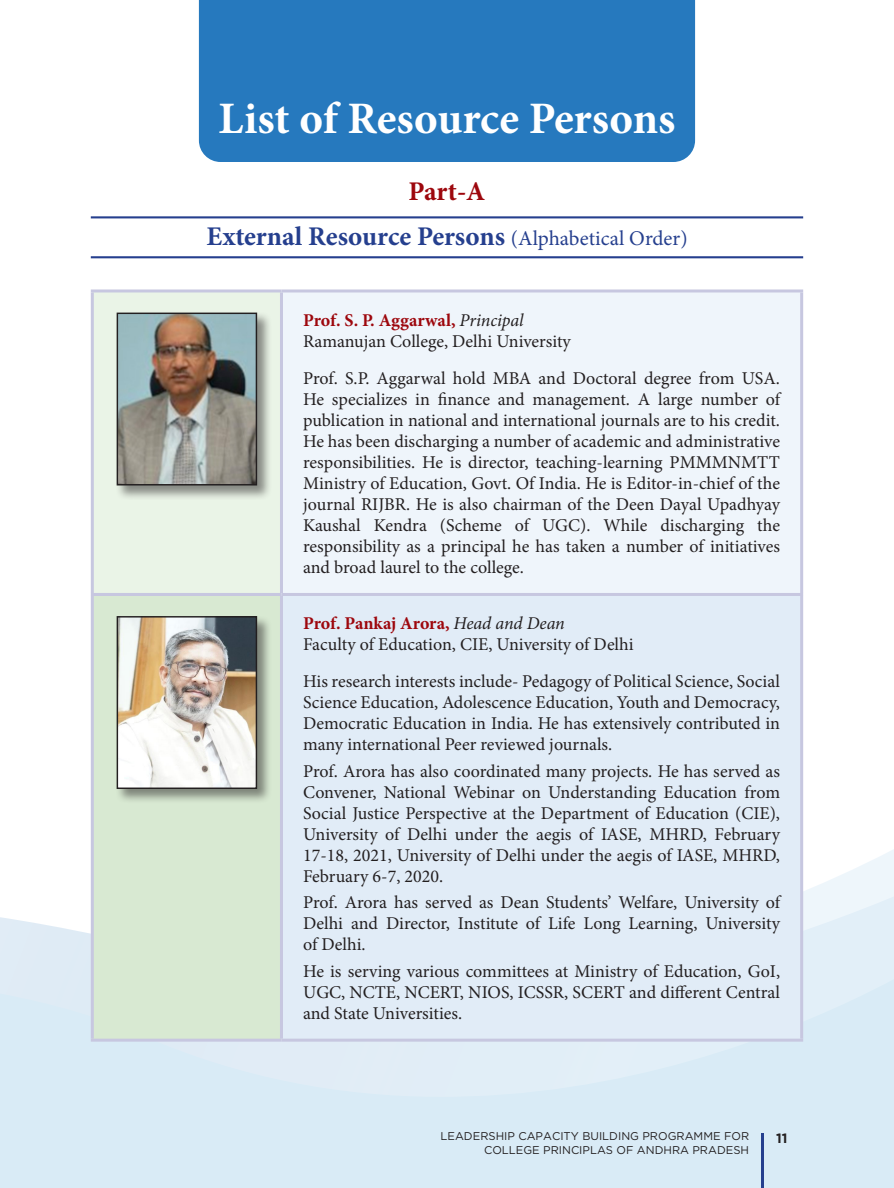
<style>
.page{position:relative;width:894px;height:1188px;background:#fff}
.page>*{position:absolute;margin:0;border:0;box-sizing:border-box;transform-origin:0 0}
.Body_Text{font:700 45px "Minion Pro";color:#fff}
.t1{font:700 27px "Minion Pro";color:#253f8e}
.Body_Text-2{font:700 27px "Minion Pro";color:#9d070d}
.Table_Text_Justify{font:18px/21px "Minion Pro";color:#231f20;text-align:justify}
.Tabe_Name{font:18px/21px "Minion Pro";color:#231f20}
.t2{font:700 13.5px "Gotham";color:#231f20}
.t3{font:11.25px/13.5px "Gotham";color:#231f20;text-align:right}
.s1{font-weight:400;font-size:21px}
.s2{font-weight:700;color:#9d070d}
.s3{font-style:italic}
</style>
<div class="page">
<svg style="left:0;top:878px;width:893px;height:310px;background:#dcecf6"></svg>
<hr style="left:761px;top:1133px;width:2px;height:55px;background:#253f8e">
<div style="left:199px;top:0;width:495px;height:162px;background:#2679be"></div>
<hr style="left:91px;top:216px;width:711px;height:2px;background:#253f8e">
<hr style="left:91px;top:256px;width:711px;height:2px;background:#253f8e">
<div style="left:92px;top:291px;width:189px;height:303px;background:#eaf4e7"></div>
<div style="left:281px;top:291px;width:520px;height:303px;background:#eff5fb"></div>
<div style="left:92px;top:594px;width:189px;height:446px;background:#d8e9d2"></div>
<div style="left:281px;top:594px;width:520px;height:446px;background:#e1ecf7"></div>
<hr style="left:91px;top:289px;width:190px;height:3px;background:#c7c7e0">
<hr style="left:91px;top:292px;width:3px;height:301px;background:#c7c7e0">
<hr style="left:281px;top:289px;width:521px;height:3px;background:#c7c7e0">
<hr style="left:280px;top:292px;width:3px;height:301px;background:#c7c7e0">
<hr style="left:799px;top:292px;width:3px;height:301px;background:#c7c7e0">
<hr style="left:91px;top:593px;width:190px;height:3px;background:#c7c7e0">
<hr style="left:91px;top:596px;width:3px;height:443px;background:#c7c7e0">
<hr style="left:281px;top:593px;width:521px;height:3px;background:#c7c7e0">
<hr style="left:280px;top:596px;width:3px;height:443px;background:#c7c7e0">
<hr style="left:799px;top:596px;width:3px;height:443px;background:#c7c7e0">
<hr style="left:91px;top:1039px;width:190px;height:3px;background:#c7c7e0">
<hr style="left:281px;top:1039px;width:521px;height:3px;background:#c7c7e0">
<div style="left:115px;top:311px;width:157px;height:189px;background:#231f20;opacity:.5"></div>
<img style="left:119px;top:315px;width:136px;height:169px">
<div style="left:117px;top:313px;width:140px;height:173px;border:1px solid #231f20"></div>
<div style="left:115px;top:615px;width:157px;height:189px;background:#231f20;opacity:.5"></div>
<img style="left:119px;top:618px;width:136px;height:169px">
<div style="left:117px;top:616px;width:140px;height:173px;border:1px solid #231f20"></div>
<p class="Body_Text" style="left:218px;top:87px;width:458px">List of Resource Persons</p>
<p class="Body_Text-2" style="left:408px;top:173px;width:78px">Part-A</p>
<p class="t1" style="left:206px;top:218px;width:482px">External Resource Persons <span class="s1">(Alphabetical Order)</span></p>
<p class="Tabe_Name" style="left:303px;top:310px;width:269px"><span class="s2">Prof. S. P. Aggarwal,</span> <span class="s3">Principal<br></span>Ramanujan College, Delhi University</p>
<p class="Table_Text_Justify" style="left:303px;top:368px;width:478px">Prof. S.P. Aggarwal hold MBA and Doctoral degree from USA.<br>He specializes in finance and management. A large number of publication in national and international journals are to his credit.<br>He has been discharging a number of academic and administrative responsibilities. He is director, teaching-learning PMMMNMTT Ministry of Education, Govt. Of India. He is Editor-in-chief of the journal RIJBR. He is also chairman of the Deen Dayal Upadhyay Kaushal Kendra (Scheme of UGC). While discharging the responsibility as a principal he has taken a number of initiatives and broad laurel to the college.</p>
<p class="Tabe_Name" style="left:303px;top:613px;width:332px"><span class="s2">Prof. Pankaj Arora,</span> <span class="s3">Head and Dean<br></span>Faculty of Education, CIE, University of Delhi</p>
<p class="Table_Text_Justify" style="left:303px;top:671px;width:478px">His research interests include- Pedagogy of Political Science, Social Science Education, Adolescence Education, Youth and Democracy, Democratic Education in India. He has extensively contributed in many international Peer reviewed journals.</p>
<p class="Table_Text_Justify" style="left:303px;top:761px;width:478px">Prof. Arora has also coordinated many projects. He has served as Convener, National Webinar on Understanding Education from Social Justice Perspective at the Department of Education (CIE), University of Delhi under the aegis of IASE, MHRD, February 17-18, 2021, University of Delhi under the aegis of IASE, MHRD, February 6-7, 2020.</p>
<p class="Table_Text_Justify" style="left:303px;top:892px;width:478px">Prof. Arora has served as Dean Students’ Welfare, University of Delhi and Director, Institute of Life Long Learning, University of Delhi.</p>
<p class="Table_Text_Justify" style="left:303px;top:960px;width:478px">He is serving various committees at Ministry of Education, GoI, UGC, NCTE, NCERT, NIOS, ICSSR, SCERT and different Central and State Universities.</p>
<p class="t3" style="left:440px;top:1129px;width:310px">LEADERSHIP CAPACITY BUILDING PROGRAMME FOR<br>COLLEGE PRINCIPLAS OF ANDHRA PRADESH</p>
<p class="t2" style="left:775px;top:1131px;width:13px">11</p>
</div>
